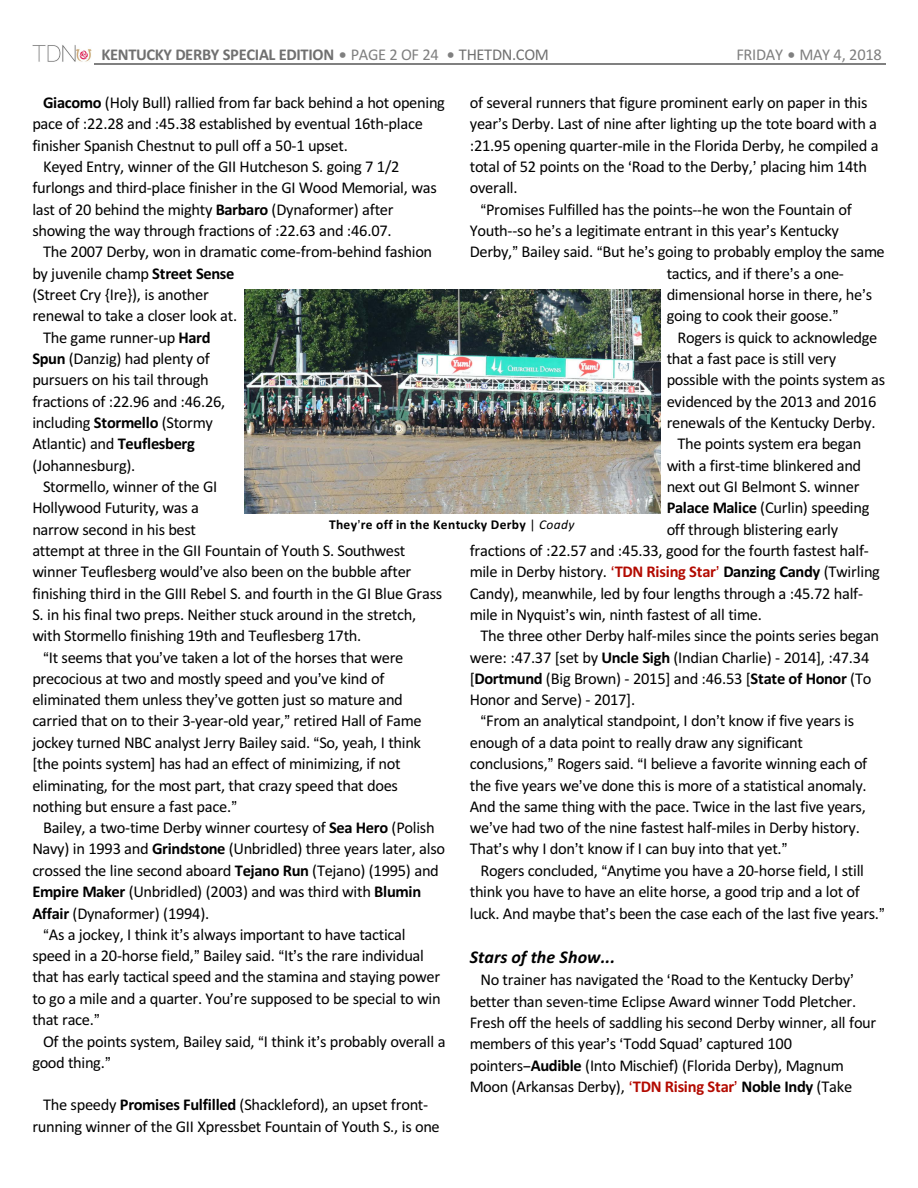
<style>
.page{position:relative;width:918px;height:1188px;background:#fff}
.page>*{position:absolute;margin:0;border:0;box-sizing:border-box;transform-origin:0 0}
.t1{font:italic 700 18px "Calibri";color:#000}
.t2{font:16.5px/21.3px "Calibri";letter-spacing:-.02em;color:#000;text-align:center}
.t3{font:700 16.5px "Calibri";letter-spacing:-.02em;color:#707070}
.t4{font:16.5px "Calibri";letter-spacing:-.02em;color:#808080}
.t5{font:700 13.5px "Calibri";letter-spacing:.025em;color:#000}
.s1{font-weight:400;color:#808080}
.s2{font-weight:400}
.s3{font-weight:700}
.s4{font-weight:700;color:#b30a00}
.s5{font-weight:400;font-style:italic}
</style>
<div class="page">
<hr style="left:94px;top:64px;width:791px;height:1px;background:#808080">
<img style="left:32px;top:45px;width:60px;height:17px">
<img style="left:244px;top:290px;width:416px;height:223px">
<p class="t3" style="left:102px;top:47px;width:449px">KENTUCKY DERBY SPECIAL EDITION <span class="s1">PAGE 2 OF 24</span> <span class="s2">THETDN.COM</span></p>
<p class="t4" style="left:736px;top:47px;width:147px">FRIDAY MAY 4, 2018</p>
<p class="t2" style="left:43px;top:93px;width:403px"><span class="s3">Giacomo</span> (Holy Bull) rallied from far back behind a hot opening</p>
<p class="t2" style="left:32px;top:114px;width:392px">pace of :22.28 and :45.38 established by eventual 16th-place</p>
<p class="t2" style="left:32px;top:136px;width:317px">finisher Spanish Chestnut to pull off a 50-1 upset.</p>
<p class="t2" style="left:43px;top:157px;width:358px">Keyed Entry, winner of the GII Hutcheson S. going 7 1/2</p>
<p class="t2" style="left:32px;top:179px;width:406px">furlongs and third-place finisher in the GI Wood Memorial, was</p>
<p class="t2" style="left:32px;top:200px;width:363px">last of 20 behind the mighty <span class="s3">Barbaro</span> (Dynaformer) after</p>
<p class="t2" style="left:32px;top:221px;width:361px">showing the way through fractions of :22.63 and :46.07.</p>
<p class="t2" style="left:43px;top:242px;width:391px">The 2007 Derby, won in dramatic come-from-behind fashion</p>
<p class="t2" style="left:32px;top:264px;width:204px">by juvenile champ <span class="s3">Street Sense</span></p>
<p class="t2" style="left:32px;top:285px;width:178px">(Street Cry {Ire}), is another</p>
<p class="t2" style="left:32px;top:307px;width:206px">renewal to take a closer look at.</p>
<p class="t2" style="left:43px;top:328px;width:169px">The game runner-up <span class="s3">Hard</span></p>
<p class="t2" style="left:32px;top:349px;width:179px"><span class="s3">Spun</span> (Danzig) had plenty of</p>
<p class="t2" style="left:32px;top:370px;width:178px">pursuers on his tail through</p>
<p class="t2" style="left:32px;top:392px;width:194px">fractions of :22.96 and :46.26,</p>
<p class="t2" style="left:32px;top:413px;width:182px">including <span class="s3">Stormello</span> (Stormy</p>
<p class="t2" style="left:32px;top:435px;width:164px">Atlantic) and <span class="s3">Teuflesberg</span></p>
<p class="t2" style="left:32px;top:456px;width:105px">(Johannesburg).</p>
<p class="t2" style="left:43px;top:477px;width:176px">Stormello, winner of the GI</p>
<p class="t2" style="left:32px;top:498px;width:168px">Hollywood Futurity, was a</p>
<p class="t2" style="left:32px;top:520px;width:165px">narrow second in his best</p>
<p class="t2" style="left:32px;top:541px;width:375px">attempt at three in the GII Fountain of Youth S. Southwest</p>
<p class="t2" style="left:32px;top:562px;width:380px">winner Teuflesberg would ve also been on the bubble after</p>
<p class="t2" style="left:32px;top:584px;width:411px">finishing third in the GIII Rebel S. and fourth in the GI Blue Grass</p>
<p class="t2" style="left:32px;top:605px;width:385px">S. in his final two preps. Neither stuck around in the stretch,</p>
<p class="t2" style="left:32px;top:626px;width:330px">with Stormello finishing 19th and Teuflesberg 17th.</p>
<p class="t2" style="left:49px;top:648px;width:356px">It seems that you ve taken a lot of the horses that were</p>
<p class="t2" style="left:32px;top:669px;width:354px">precocious at two and mostly speed and you ve kind of</p>
<p class="t2" style="left:32px;top:690px;width:372px">eliminated them unless they ve gotten just so mature and</p>
<p class="t2" style="left:32px;top:712px;width:391px">carried that on to their 3-year-old year, retired Hall of Fame</p>
<p class="t2" style="left:32px;top:733px;width:390px">jockey turned NBC analyst Jerry Bailey said. So, yeah, I think</p>
<p class="t2" style="left:32px;top:754px;width:370px">[the points system] has had an effect of minimizing, if not</p>
<p class="t2" style="left:32px;top:776px;width:367px">eliminating, for the most part, that crazy speed that does</p>
<p class="t2" style="left:32px;top:797px;width:200px">nothing but ensure a fast pace.</p>
<p class="t2" style="left:43px;top:818px;width:393px">Bailey, a two-time Derby winner courtesy of <span class="s3">Sea Hero</span> (Polish</p>
<p class="t2" style="left:32px;top:840px;width:414px">Navy) in 1993 and <span class="s3">Grindstone</span> (Unbridled) three years later, also</p>
<p class="t2" style="left:32px;top:861px;width:408px">crossed the line second aboard <span class="s3">Tejano Run</span> (Tejano) (1995) and</p>
<p class="t2" style="left:32px;top:882px;width:390px"><span class="s3">Empire Maker</span> (Unbridled) (2003) and was third with <span class="s3">Blumin</span></p>
<p class="t2" style="left:32px;top:904px;width:179px"><span class="s3">Affair</span> (Dynaformer) (1994).</p>
<p class="t2" style="left:49px;top:925px;width:358px">As a jockey, I think it s always important to have tactical</p>
<p class="t2" style="left:32px;top:946px;width:393px">speed in a 20-horse field, Bailey said. It s the rare individual</p>
<p class="t2" style="left:32px;top:968px;width:409px">that has early tactical speed and the stamina and staying power</p>
<p class="t2" style="left:32px;top:989px;width:410px">to go a mile and a quarter. You re supposed to be special to win</p>
<p class="t2" style="left:32px;top:1010px;width:63px">that race.</p>
<p class="t2" style="left:43px;top:1032px;width:404px">Of the points system, Bailey said, I think it s probably overall a</p>
<p class="t2" style="left:32px;top:1053px;width:74px">good thing.</p>
<p class="t2" style="left:32px;top:1096px;width:409px">The speedy <span class="s3">Promises Fulfilled</span> (Shackleford), an upset front&shy;running winner of the GII Xpressbet Fountain of Youth S., is one</p>
<p class="t2" style="left:470px;top:93px;width:399px">of several runners that figure prominent early on paper in this</p>
<p class="t2" style="left:470px;top:114px;width:409px">year s Derby. Last of nine after lighting up the tote board with a</p>
<p class="t2" style="left:470px;top:136px;width:410px">:21.95 opening quarter-mile in the Florida Derby, he compiled a</p>
<p class="t2" style="left:470px;top:157px;width:399px">total of 52 points on the Road to the Derby, placing him 14th</p>
<p class="t2" style="left:470px;top:179px;width:49px">overall.</p>
<p class="t2" style="left:486px;top:200px;width:367px">Promises Fulfilled has the points--he won the Fountain of</p>
<p class="t2" style="left:470px;top:221px;width:371px">Youth--so he s a legitimate entrant in this year s Kentucky</p>
<p class="t2" style="left:470px;top:242px;width:417px">Derby, Bailey said. But he s going to probably employ the same</p>
<p class="t2" style="left:667px;top:264px;width:179px">tactics, and if there s a one-</p>
<p class="t2" style="left:667px;top:285px;width:207px">dimensional horse in there, he s</p>
<p class="t2" style="left:667px;top:307px;width:167px">going to cook their goose.</p>
<p class="t2" style="left:677px;top:328px;width:202px">Rogers is quick to acknowledge</p>
<p class="t2" style="left:667px;top:349px;width:171px">that a fast pace is still very</p>
<p class="t2" style="left:667px;top:370px;width:220px">possible with the points system as</p>
<p class="t2" style="left:667px;top:392px;width:211px">evidenced by the 2013 and 2016</p>
<p class="t2" style="left:667px;top:413px;width:210px">renewals of the Kentucky Derby.</p>
<p class="t2" style="left:677px;top:435px;width:186px">The points system era began</p>
<p class="t2" style="left:667px;top:456px;width:196px">with a first-time blinkered and</p>
<p class="t2" style="left:667px;top:477px;width:194px">next out GI Belmont S. winner</p>
<p class="t2" style="left:667px;top:498px;width:204px"><span class="s3">Palace Malice</span> (Curlin) speeding</p>
<p class="t2" style="left:667px;top:520px;width:173px">off through blistering early</p>
<p class="t2" style="left:470px;top:541px;width:401px">fractions of :22.57 and :45.33, good for the fourth fastest half-</p>
<p class="t2" style="left:470px;top:562px;width:412px">mile in Derby history. <span class="s4">TDN Rising Star</span> <span class="s3">Danzing Candy</span> (Twirling</p>
<p class="t2" style="left:470px;top:584px;width:395px">Candy), meanwhile, led by four lengths through a :45.72 half-</p>
<p class="t2" style="left:470px;top:605px;width:294px">mile in Nyquist s win, ninth fastest of all time.</p>
<p class="t2" style="left:481px;top:626px;width:400px">The three other Derby half-miles since the points series began</p>
<p class="t2" style="left:470px;top:648px;width:401px">were: :47.37 [set by <span class="s3">Uncle Sigh</span> (Indian Charlie) - 2014], :47.34</p>
<p class="t2" style="left:470px;top:669px;width:403px">[<span class="s3">Dortmund</span> (Big Brown) - 2015] and :46.53 [<span class="s3">State of Honor</span> (To</p>
<p class="t2" style="left:470px;top:690px;width:167px">Honor and Serve) - 2017].</p>
<p class="t2" style="left:486px;top:712px;width:369px">From an analytical standpoint, I don t know if five years is</p>
<p class="t2" style="left:470px;top:733px;width:335px">enough of a data point to really draw any significant</p>
<p class="t2" style="left:470px;top:754px;width:399px">conclusions, Rogers said. I believe a favorite winning each of</p>
<p class="t2" style="left:470px;top:776px;width:398px">the five years we ve done this is more of a statistical anomaly.</p>
<p class="t2" style="left:470px;top:797px;width:398px">And the same thing with the pace. Twice in the last five years,</p>
<p class="t2" style="left:470px;top:818px;width:392px">we ve had two of the nine fastest half-miles in Derby history.</p>
<p class="t2" style="left:470px;top:840px;width:313px">That s why I don t know if I can buy into that yet.</p>
<p class="t2" style="left:481px;top:861px;width:385px">Rogers concluded, Anytime you have a 20-horse field, I still</p>
<p class="t2" style="left:470px;top:882px;width:392px">think you have to have an elite horse, a good trip and a lot of</p>
<p class="t2" style="left:470px;top:904px;width:411px">luck. And maybe that s been the case each of the last five years.</p>
<p class="t1" style="left:470px;top:950px;width:147px">Stars of the Show...</p>
<p class="t2" style="left:470px;top:971px;width:408px;text-align:left;text-indent:11px">No trainer has navigated the Road to the Kentucky Derby better than seven-time Eclipse Award winner Todd Pletcher.<br>Fresh off the heels of saddling his second Derby winner, all four members of this year s Todd Squad captured 100<br>pointers <span class="s3">Audible</span> (Into Mischief) (Florida Derby), Magnum Moon (Arkansas Derby), <span class="s4">TDN Rising Star</span> <span class="s3">Noble Indy</span> (Take</p>
<p class="t5" style="left:329px;top:519px;width:247px">They re off in the Kentucky Derby <span class="s2">|</span> <span class="s5">Coady</span></p>
</div>
